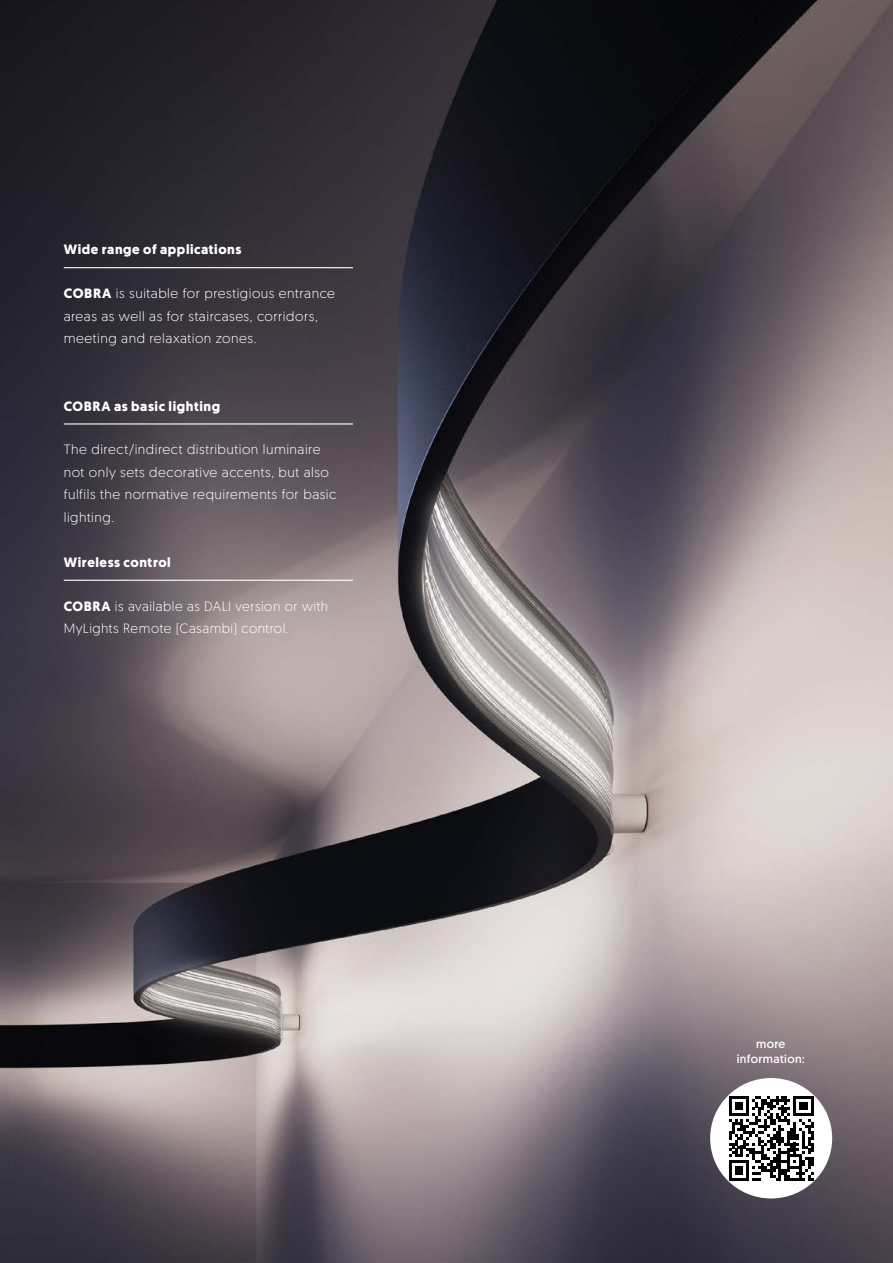
<style>
.page{position:relative;width:893px;height:1263px;background:#fff}
.page>*{position:absolute;margin:0;border:0;box-sizing:border-box;transform-origin:0 0}
.t1{font:300 13.5px/22.5px "Geomanist";letter-spacing:.035em;color:#fff}
.t2{font:700 13.5px "Geomanist";letter-spacing:.04em;color:#fff}
.t3{font:12px/15px "Geomanist";letter-spacing:.03em;color:#fff;text-align:center}
.s1{font-weight:700}
</style>
<div class="page">
<img style="left:0;top:0;width:893px;height:1263px">
<div style="left:710px;top:1078px;width:122px;height:120px;background:#fff;border-radius:50%"></div>
<svg style="left:729px;top:1096px;width:85px;height:85px"></svg>
<hr style="left:64px;top:267px;width:289px;height:1px;background:#fff">
<hr style="left:64px;top:423px;width:289px;height:1px;background:#fff">
<hr style="left:64px;top:580px;width:289px;height:1px;background:#fff">
<p class="t2" style="left:64px;top:241px;width:179px">Wide range of applications</p>
<p class="t1" style="left:64px;top:282px;width:273px"><span class="s1">COBRA</span> is suitable for prestigious entrance areas as well as for staircases, corridors, meeting and relaxation zones.</p>
<p class="t2" style="left:64px;top:397px;width:158px">COBRA as basic lighting</p>
<p class="t1" style="left:64px;top:438px;width:274px">The direct/indirect distribution luminaire not only sets decorative accents, but also fulfils the normative requirements for basic lighting.</p>
<p class="t2" style="left:64px;top:553px;width:109px">Wireless control</p>
<p class="t1" style="left:64px;top:594px;width:266px"><span class="s1">COBRA</span> is available as DALI version or with<br>MyLights Remote (Casambi) control.</p>
<p class="t3" style="left:737px;top:1036px;width:70px">more information:</p>
</div>
